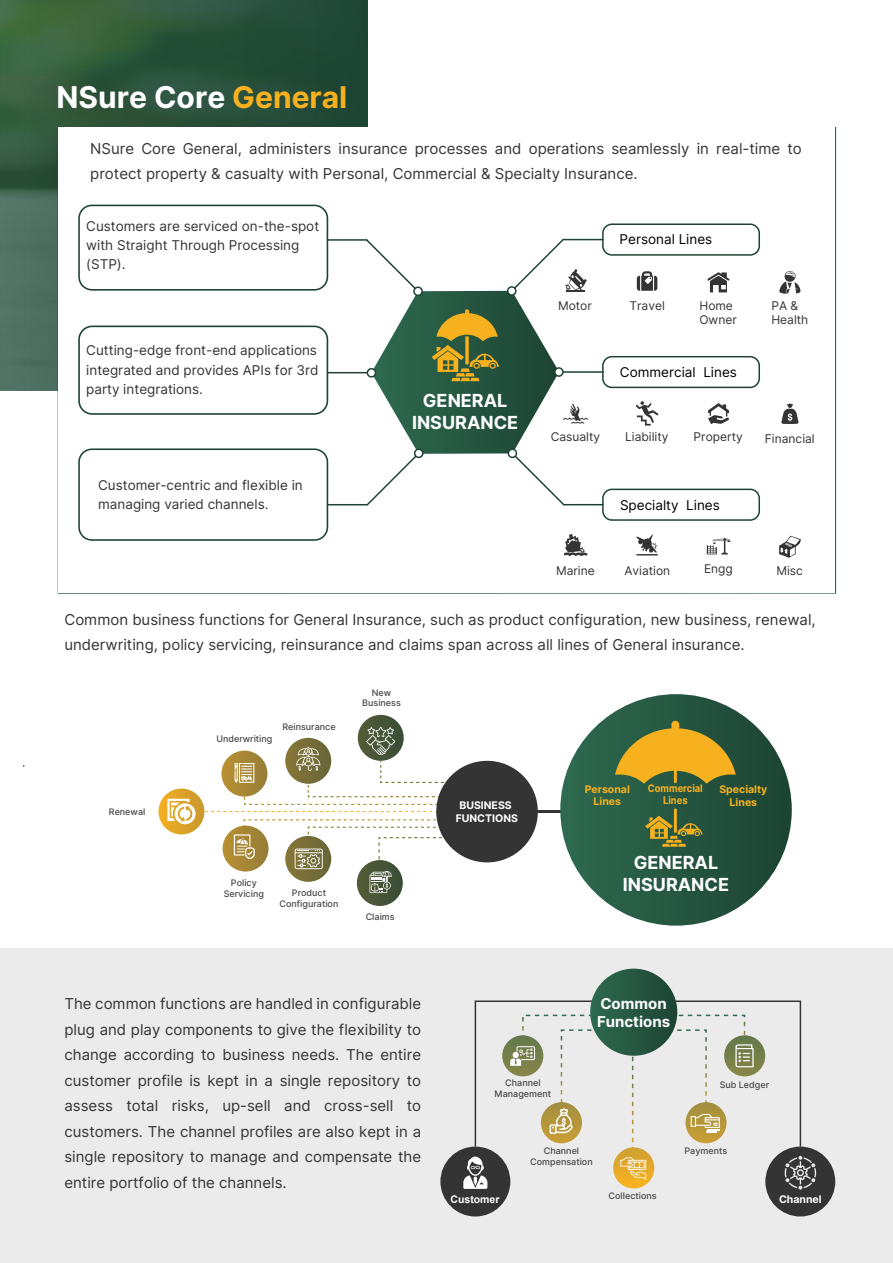
<style>
.page{position:relative;width:893px;height:1263px;background:#fff}
.page>*{position:absolute;margin:0;border:0;box-sizing:border-box;transform-origin:0 0}
.t1{font:700 30px "Inter";color:#fff}
.t2{font:700 18px/21.6px "Inter";color:#fff;text-align:center}
.t3{font:15px/25.5px "Inter";color:#343435}
.t4{font:700 15px/18px "Inter";color:#fff}
.t5{font:13.5px/19.2px "Inter";color:#343435}
.t6{font:13.5px "Inter";color:#000}
.t7{font:12px/14.4px "Inter";color:#343435}
.t8{font:700 10.5px/12.6px "Inter";color:#f7b11f;text-align:center}
.t9{font:700 10.5px/12.6px "Inter";color:#fff;text-align:center}
.t10{font:700 10.5px/12.6px "Inter";color:#f7b11f;text-align:center;scale:.89 1}
.t11{font:700 10.5px "Arial";color:#fff}
.t12{font:500 9px/10.8px "Inter";color:#474648;text-align:center}
.s1{color:#f7b11f}
</style>
<div class="page">
<div style="left:0;top:949px;width:893px;height:314px;background:#ebebec"></div>
<svg style="left:0;top:0;width:367px;height:390px;background:#325941"></svg>
<svg style="left:158px;top:788px;width:46px;height:46px"></svg>
<svg style="left:358px;top:715px;width:46px;height:46px"></svg>
<svg style="left:357px;top:860px;width:46px;height:46px"></svg>
<hr style="left:533px;top:810px;width:33px;height:3px;background:#343435">
<div style="left:560px;top:694px;width:232px;height:232px;background:linear-gradient(to right,#306c51,#1f4635);border-radius:116px"></div>
<div style="left:436px;top:761px;width:102px;height:101px;background:#343435;border-radius:50%"></div>
<svg style="left:167px;top:727px;width:323px;height:166px"></svg>
<svg style="left:615px;top:721px;width:121px;height:126px;background:#6b7435"></svg>
<div style="left:58px;top:127px;width:778px;height:467px;background:#fff;border:1px solid #fff"></div>
<hr style="left:563px;top:239px;width:40px;height:1px;background:#1d4332">
<hr style="left:564px;top:504px;width:39px;height:1px;background:#1d4332">
<hr style="left:553px;top:371px;width:50px;height:2px;background:#1d4332">
<hr style="left:327px;top:239px;width:40px;height:2px;background:#1d4332">
<hr style="left:327px;top:504px;width:40px;height:1px;background:#1d4332">
<hr style="left:328px;top:372px;width:43px;height:1px;background:#1d4332">
<div style="left:602px;top:223px;width:158px;height:33px;border:2px solid #1d4332;border-radius:9px"></div>
<div style="left:602px;top:356px;width:158px;height:32px;border:2px solid #1d4332;border-radius:9px"></div>
<div style="left:602px;top:489px;width:158px;height:32px;border:2px solid #1d4332;border-radius:9px"></div>
<svg style="left:636px;top:401px;width:22px;height:25px"></svg>
<svg style="left:708px;top:403px;width:21px;height:21px"></svg>
<svg style="left:781px;top:403px;width:17px;height:21px"></svg>
<svg style="left:564px;top:534px;width:24px;height:22px"></svg>
<svg style="left:636px;top:534px;width:22px;height:22px"></svg>
<svg style="left:707px;top:538px;width:23px;height:16px"></svg>
<svg style="left:779px;top:536px;width:22px;height:22px"></svg>
<svg style="left:365px;top:238px;width:223px;height:268px"></svg>
<svg style="left:637px;top:271px;width:20px;height:20px"></svg>
<svg style="left:707px;top:272px;width:23px;height:20px"></svg>
<svg style="left:779px;top:271px;width:22px;height:23px"></svg>
<div style="left:78px;top:326px;width:250px;height:89px;border:2px solid #1d4332;border-radius:13px"></div>
<div style="left:78px;top:448px;width:250px;height:93px;border:2px solid #1d4332;border-radius:13px"></div>
<div style="left:78px;top:205px;width:250px;height:86px;border:2px solid #1d4332;border-radius:13px"></div>
<div style="left:522px;top:1015px;width:223px;height:34px;border:2px dashed #fff"></div>
<div style="left:561px;top:1029px;width:146px;height:94px;border:2px dashed #fff"></div>
<svg style="left:685px;top:1102px;width:42px;height:41px"></svg>
<svg style="left:541px;top:1102px;width:41px;height:41px"></svg>
<svg style="left:613px;top:1147px;width:41px;height:41px"></svg>
<svg style="left:502px;top:1035px;width:41px;height:41px"></svg>
<svg style="left:724px;top:1035px;width:41px;height:41px"></svg>
<div style="left:440px;top:1146px;width:70px;height:70px;background:#343435;border-radius:50%"></div>
<svg style="left:463px;top:1156px;width:24px;height:33px"></svg>
<div style="left:765px;top:1146px;width:70px;height:70px;background:#343435;border-radius:50%"></div>
<div style="left:475px;top:1000px;width:326px;height:147px;border:2px solid #343435"></div>
<div style="left:590px;top:969px;width:87px;height:87px;background:linear-gradient(to right,#306c51,#1c4332);border-radius:44px"></div>
<svg style="left:691px;top:1114px;width:29px;height:18px"></svg>
<svg style="left:550px;top:1108px;width:23px;height:26px"></svg>
<svg style="left:620px;top:1039px;width:26px;height:141px"></svg>
<svg style="left:784px;top:1156px;width:32px;height:33px"></svg>
<svg style="left:735px;top:1044px;width:19px;height:23px"></svg>
<svg style="left:510px;top:1046px;width:25px;height:20px"></svg>
<h1 class="t1" style="left:57px;top:75px;width:292px">NSure Core <span class="s1">General</span></h1>
<p class="t3" style="left:90px;top:136px;width:713px;line-height:24.8px">NSure Core General, administers insurance processes and operations seamlessly in real-time to protect property &amp; casualty with Personal, Commercial &amp; Specialty Insurance.</p>
<p class="t5" style="left:86px;top:216px;width:235px">Customers are serviced on-the-spot with Straight Through Processing (STP).</p>
<p class="t5" style="left:86px;top:340px;width:234px;text-align:justify">Cutting-edge front-end applications integrated and provides APIs for 3rd party integrations.</p>
<p class="t5" style="left:98px;top:475px;width:206px">Customer-centric and flexible in managing varied channels.</p>
<p class="t2" style="left:412px;top:389px;width:108px">GENERAL<br>INSURANCE</p>
<p class="t6" style="left:620px;top:230px;width:94px">Personal Lines</p>
<p class="t7" style="left:558px;top:298px;width:35px">Motor</p>
<p class="t7" style="left:629px;top:298px;width:37px">Travel</p>
<p class="t7" style="left:699px;top:298px;width:39px">Home<br>Owner</p>
<p class="t7" style="left:771px;top:298px;width:38px">PA &amp;<br>Health</p>
<p class="t6" style="left:620px;top:362px;width:118px">Commercial Lines</p>
<p class="t7" style="left:551px;top:429px;width:51px">Casualty</p>
<p class="t7" style="left:625px;top:429px;width:45px">Liability</p>
<p class="t7" style="left:694px;top:429px;width:51px">Property</p>
<p class="t7" style="left:765px;top:431px;width:51px">Financial</p>
<p class="t6" style="left:620px;top:495px;width:101px">Specialty Lines</p>
<p class="t7" style="left:556px;top:563px;width:40px">Marine</p>
<p class="t7" style="left:624px;top:563px;width:47px">Aviation</p>
<p class="t7" style="left:704px;top:561px;width:30px">Engg</p>
<p class="t7" style="left:776px;top:563px;width:28px">Misc</p>
<p class="t3" style="left:64px;top:607px;width:753px;line-height:24.8px">Common business functions for General Insurance, such as product configuration, new business, renewal, underwriting, policy servicing, reinsurance and claims span across all lines of General insurance.</p>
<p class="t12" style="left:109px;top:806px;width:38px">Renewal</p>
<p class="t12" style="left:216px;top:733px;width:58px">Underwriting</p>
<p class="t12" style="left:282px;top:721px;width:55px">Reinsurance</p>
<p class="t12" style="left:362px;top:687px;width:40px">New<br>Business</p>
<p class="t12" style="left:224px;top:877px;width:42px">Policy<br>Servicing</p>
<p class="t12" style="left:280px;top:887px;width:60px">Product<br>Configuration</p>
<p class="t12" style="left:366px;top:911px;width:30px">Claims</p>
<p class="t9" style="left:456px;top:799px;width:64px">BUSINESS<br>FUNCTIONS</p>
<p class="t8" style="left:585px;top:782px;width:47px">Personal<br>Lines</p>
<p class="t10" style="left:648px;top:781px;width:63px">Commercial<br>Lines</p>
<p class="t8" style="left:719px;top:783px;width:49px">Specialty<br>Lines</p>
<p class="t2" style="left:623px;top:852px;width:108px">GENERAL<br>INSURANCE</p>
<p class="t3" style="left:64px;top:991px;width:358px;text-align:justify">The common functions are handled in configurable plug and play components to give the flexibility to change according to business needs. The entire customer profile is kept in a single repository to assess total risks, up-sell and cross-sell to customers. The channel profiles are also kept in a single repository to manage and compensate the entire portfolio of the channels.</p>
<p class="t4" style="left:597px;top:994px;width:75px">Common<br>Functions</p>
<p class="t12" style="left:495px;top:1077px;width:58px">Channel<br>Management</p>
<p class="t12" style="left:720px;top:1079px;width:51px">Sub Ledger</p>
<p class="t12" style="left:544px;top:1145px;width:37px">Channel</p>
<p class="t12" style="left:684px;top:1145px;width:44px">Payments</p>
<p class="t12" style="left:530px;top:1156px;width:64px">Compensation</p>
<p class="t12" style="left:609px;top:1190px;width:50px">Collections</p>
<p class="t11" style="left:451px;top:1191px;width:50px">Customer</p>
<p class="t9" style="left:779px;top:1192px;width:44px">Channel</p>
</div>
